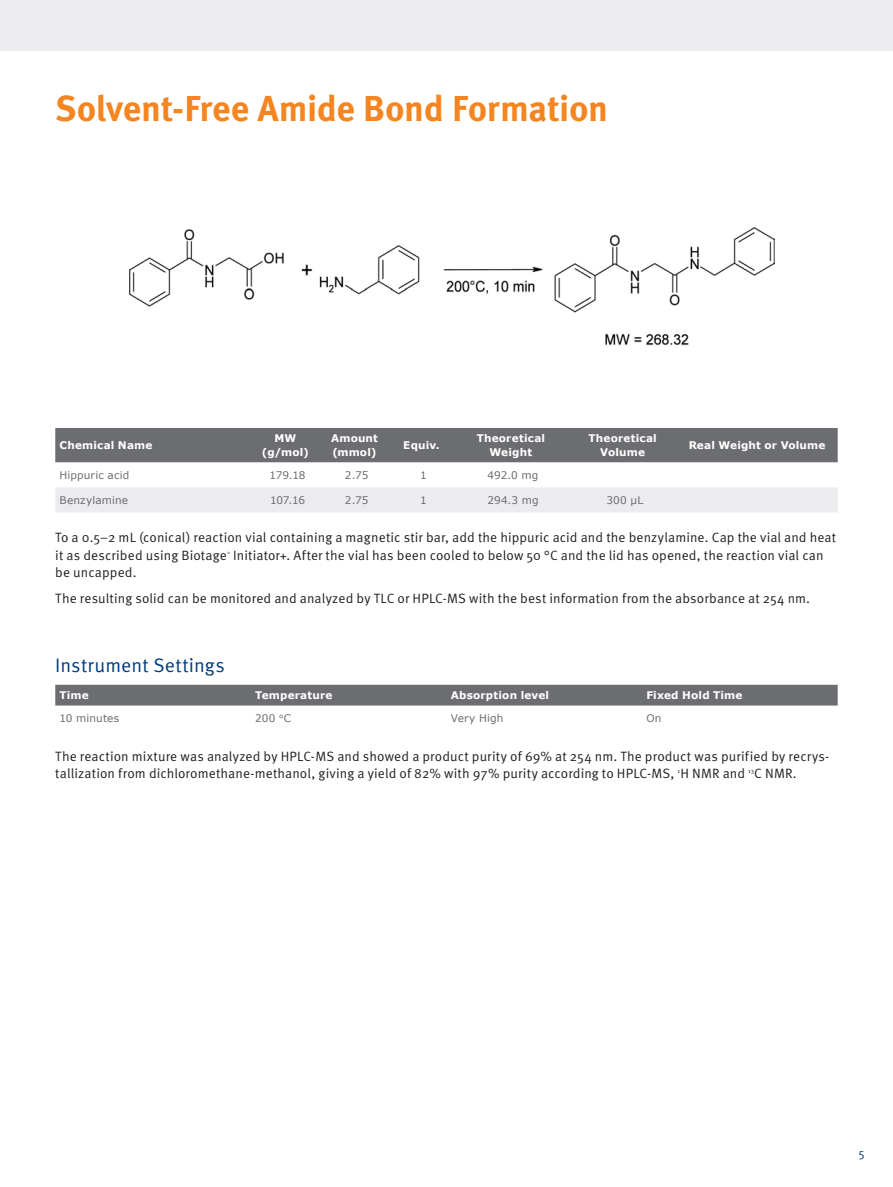
<style>
.page{position:relative;width:893px;height:1187px;background:#fff}
.page>*{position:absolute;margin:0;border:0;box-sizing:border-box;transform-origin:0 0}
.Heading_1{font:700 36px "Meta OT";letter-spacing:-.01em;color:#f58520}
.Heading_2{font:19.5px "Meta OT Norm";letter-spacing:.005em;color:#013c7b}
.Body{font:13.5px/17.2px "Meta OT Norm";letter-spacing:.005em;color:#231f20}
.t1{font:12px "Meta OT Norm";color:#013c7b}
.Column_header{font:700 10.5px/13.5px "Verdana";letter-spacing:.015em;color:#fff;text-align:center}
.Table_body{font:10.5px "Verdana";letter-spacing:.01em;color:#6c6d70}
.Body-2{font:3px "Meta OT Norm";color:#231f20}
.s1{font-family:"Meta OT Norm"}
</style>
<div class="page">
<div style="left:0;top:0;width:893px;height:51px;background:#ececee"></div>
<div style="left:55px;top:428px;width:783px;height:34px;background:#6c6d70"></div>
<div style="left:55px;top:487px;width:783px;height:25px;background:#ececee"></div>
<div style="left:55px;top:684px;width:783px;height:21px;background:#6c6d70"></div>
<img style="left:129px;top:227px;width:645px;height:119px">
<p class="Heading_1" style="left:55px;top:87px;width:554px">Solvent-Free Amide Bond Formation</p>
<p class="Column_header" style="left:60px;top:438px;width:94px">Chemical Name</p>
<p class="Column_header" style="left:262px;top:431px;width:49px">MW (g/mol)</p>
<p class="Column_header" style="left:331px;top:431px;width:49px;text-align:left">Amount (mmol)</p>
<p class="Column_header" style="left:403px;top:438px;width:38px">Equiv.</p>
<p class="Column_header" style="left:477px;top:431px;width:70px">Theoretical<br>Weight</p>
<p class="Column_header" style="left:588px;top:431px;width:70px">Theoretical<br>Volume</p>
<p class="Column_header" style="left:689px;top:438px;width:138px">Real Weight or Volume</p>
<p class="Table_body" style="left:60px;top:468px;width:71px">Hippuric acid</p>
<p class="Table_body" style="left:269px;top:468px;width:38px">179.18</p>
<p class="Table_body" style="left:345px;top:468px;width:25px">2.75</p>
<p class="Table_body" style="left:420px;top:468px;width:8px">1</p>
<p class="Table_body" style="left:488px;top:468px;width:52px">492.0 mg</p>
<p class="Table_body" style="left:60px;top:493px;width:70px">Benzylamine</p>
<p class="Table_body" style="left:270px;top:493px;width:36px">107.16</p>
<p class="Table_body" style="left:345px;top:493px;width:25px">2.75</p>
<p class="Table_body" style="left:420px;top:493px;width:8px">1</p>
<p class="Table_body" style="left:487px;top:493px;width:53px">294.3 mg</p>
<p class="Table_body" style="left:606px;top:493px;width:38px">300 μL</p>
<p class="Body" style="left:55px;top:529px;width:782px">To a 0.5–2 mL (conical) reaction vial containing a magnetic stir bar, add the hippuric acid and the benzylamine. Cap the vial and heat it as described using Biotage</p>
<p class="Body-2" style="left:227px;top:551px;width:4px">®</p>
<p class="Body" style="left:233px;top:546px;width:592px">Initiator+. After the vial has been cooled to below 50 °C and the lid has opened, the reaction vial can</p>
<p class="Body" style="left:55px;top:564px;width:83px">be uncapped.</p>
<p class="Body" style="left:55px;top:589px;width:756px">The resulting solid can be monitored and analyzed by TLC or HPLC-MS with the best information from the absorbance at 254 nm.</p>
<p class="Heading_2" style="left:55px;top:654px;width:171px">Instrument Settings</p>
<p class="Column_header" style="left:60px;top:688px;width:31px">Time</p>
<p class="Column_header" style="left:255px;top:688px;width:79px">Temperature</p>
<p class="Column_header" style="left:451px;top:688px;width:100px">Absorption level</p>
<p class="Column_header" style="left:646px;top:688px;width:98px">Fixed Hold Time</p>
<p class="Table_body" style="left:60px;top:711px;width:61px">10 minutes</p>
<p class="Table_body" style="left:255px;top:711px;width:37px">200 <span class="s1">°</span>C</p>
<p class="Table_body" style="left:451px;top:711px;width:54px">Very High</p>
<p class="Table_body" style="left:646px;top:711px;width:17px">On</p>
<p class="Body" style="left:55px;top:747px;width:775px">The reaction mixture was analyzed by HPLC-MS and showed a product purity of 69% at 254 nm. The product was purified by recrys&shy;tallization from dichloromethane-methanol, giving a yield of 82% with 97% purity according to HPLC-MS, <sup>1</sup>H NMR and <sup>13</sup>C NMR.</p>
<p class="t1" style="left:859px;top:1148px;width:7px">5</p>
</div>
